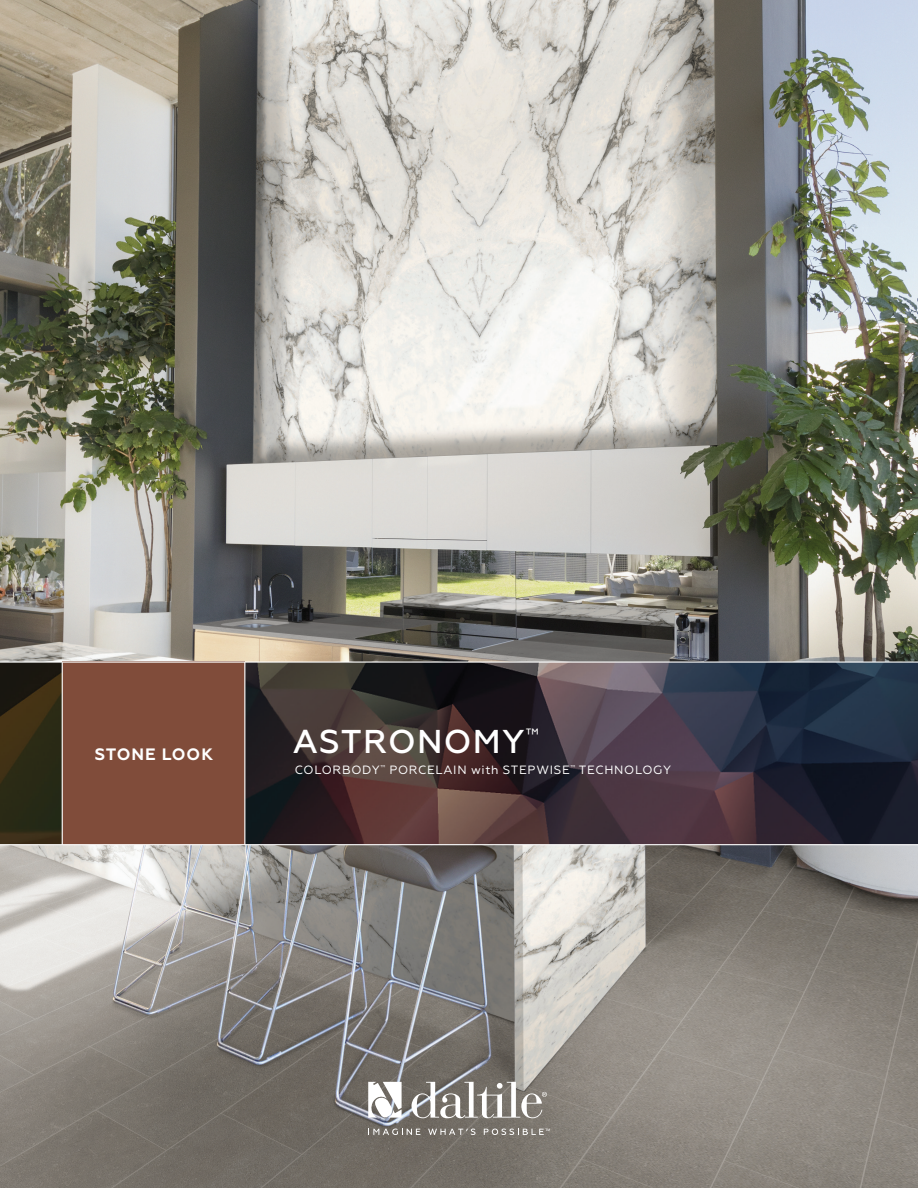
<style>
.page{position:relative;width:918px;height:1188px;background:#fff}
.page>*{position:absolute;margin:0;border:0;box-sizing:border-box;transform-origin:0 0}
.DAL_SS_Header_-_Inside{font:500 33px "Geometria";letter-spacing:.04em;color:#fff}
.DAL_LB_Header_Secondary_-_Front{font:700 16.5px "Geometria";letter-spacing:.06em;color:#fff}
.DAL_SS_Header_Secondary_-_Inside{font:12px "Geometria";letter-spacing:.06em;color:#fff}
</style>
<div class="page">
<img style="left:0;top:0;width:918px;height:1188px">
<svg style="left:368px;top:1082px;width:34px;height:37px"></svg>
<svg style="left:412px;top:1082px;width:135px;height:36px"></svg>
<svg style="left:368px;top:1129px;width:52px;height:6px"></svg>
<svg style="left:428px;top:1129px;width:48px;height:6px"></svg>
<svg style="left:484px;top:1129px;width:66px;height:6px"></svg>
<img style="left:0;top:663px;width:918px;height:181px">
<div style="left:62px;top:662px;width:182px;height:183px;background:#804c3a"></div>
<hr style="left:0;top:844px;width:918px;height:1px;background:#fff">
<hr style="left:0;top:662px;width:918px;height:1px;background:#fff">
<hr style="left:62px;top:662px;width:1px;height:183px;background:#fff">
<hr style="left:244px;top:662px;width:1px;height:183px;background:#fff">
<p class="DAL_LB_Header_Secondary_-_Front" style="left:95px;top:744px;width:120px">STONE LOOK</p>
<p class="DAL_SS_Header_-_Inside" style="left:293px;top:722px;width:248px">ASTRONOMY<sup>™</sup></p>
<p class="DAL_SS_Header_Secondary_-_Inside" style="left:295px;top:762px;width:378px">COLORBODY<sup>™</sup> PORCELAIN with STEPWISE<sup>™</sup> TECHNOLOGY</p>
</div>
